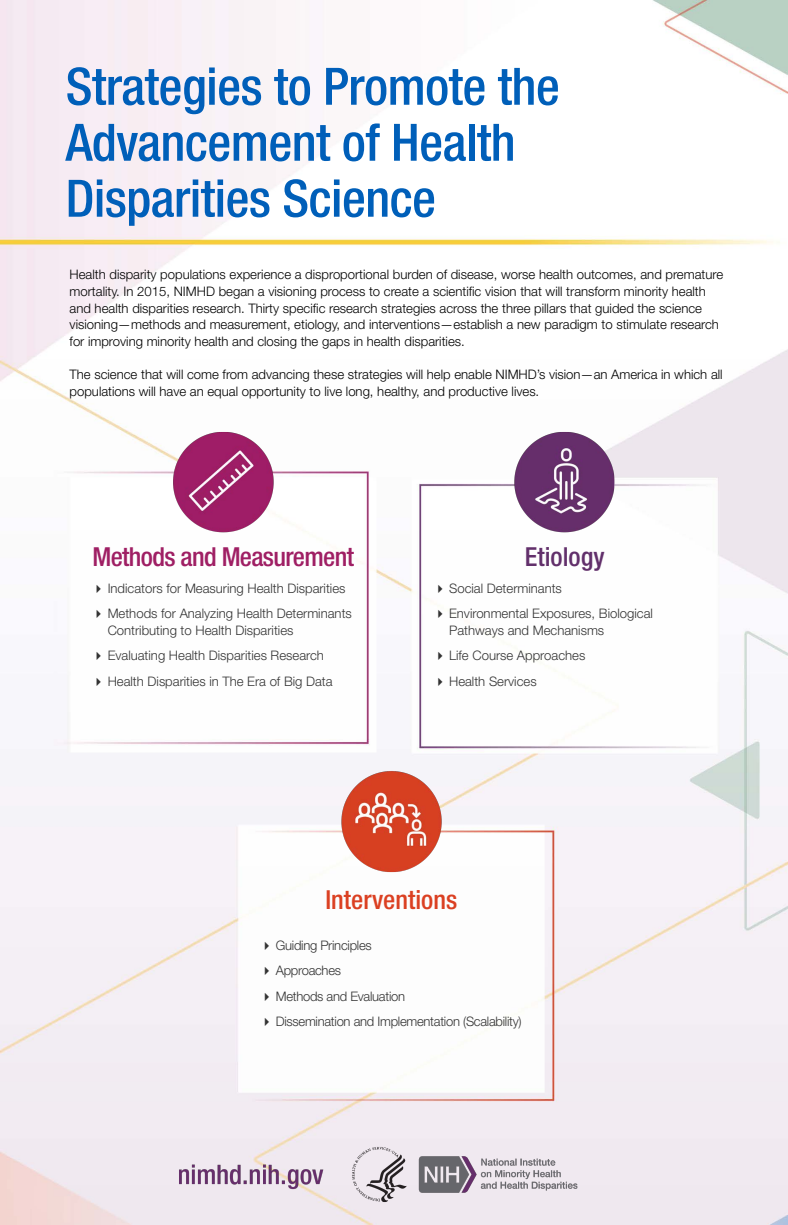
<style>
.page{position:relative;width:788px;height:1225px;background:#fff}
.page>*{position:absolute;margin:0;border:0;box-sizing:border-box;transform-origin:0 0}
.t1{font:500 condensed 51.62px/56px "Helvetica Neue LT Std";letter-spacing:-.01em;color:#005fb9}
.t2{font:500 condensed 26.25px "Helvetica Neue LT Std";letter-spacing:-.025em;color:#9f1f64}
.t3{font:500 condensed 26.25px "Helvetica Neue LT Std";color:#db4022}
.t4{font:500 condensed 26.25px "Helvetica Neue LT Std";color:#62306b}
.t5{font:300 13.12px/16.6px "Helvetica Neue LT Std";color:#000}
.t6{font:300 13.12px "Helvetica Neue LT Std";color:#333}
.t7{font:300 13.12px "Helvetica Neue LT Std";letter-spacing:-.02em;color:#333}
</style>
<div class="page">
<img style="left:0;top:0;width:788px;height:1225px">
<img style="left:166px;top:427px;width:112px;height:111px">
<img style="left:509px;top:427px;width:110px;height:111px">
<img style="left:338px;top:767px;width:108px;height:108px">
<img style="left:170px;top:1138px;width:419px;height:73px">
<svg style="left:97px;top:585px;width:4px;height:8px"></svg>
<svg style="left:438px;top:585px;width:4px;height:8px"></svg>
<svg style="left:97px;top:610px;width:4px;height:8px"></svg>
<svg style="left:438px;top:610px;width:4px;height:8px"></svg>
<svg style="left:97px;top:652px;width:4px;height:8px"></svg>
<svg style="left:438px;top:652px;width:4px;height:8px"></svg>
<svg style="left:97px;top:677px;width:4px;height:9px"></svg>
<svg style="left:438px;top:677px;width:4px;height:9px"></svg>
<svg style="left:265px;top:942px;width:4px;height:8px"></svg>
<svg style="left:265px;top:967px;width:4px;height:8px"></svg>
<svg style="left:265px;top:993px;width:4px;height:8px"></svg>
<svg style="left:265px;top:1018px;width:4px;height:8px"></svg>
<h1 class="t1" style="left:66px;top:58px;width:495px">Strategies to Promote the<br>Advancement of Health<br>Disparities Science</h1>
<p class="t5" style="left:70px;top:266px;width:655px">Health disparity populations experience a disproportional burden of disease, worse health outcomes, and premature mortality. In 2015, NIMHD began a visioning process to create a scientific vision that will transform minority health and health disparities research. Thirty specific research strategies across the three pillars that guided the science visioning—methods and measurement, etiology, and interventions—establish a new paradigm to stimulate research for improving minority health and closing the gaps in health disparities.</p>
<p class="t5" style="left:70px;top:366px;width:654px">The science that will come from advancing these strategies will help enable NIMHD’s vision—an America in which all populations will have an equal opportunity to live long, healthy, and productive lives.</p>
<h2 class="t2" style="left:92px;top:541px;width:263px">Methods and Measurement</h2>
<h2 class="t4" style="left:524px;top:541px;width:81px">Etiology</h2>
<p class="t6" style="left:108px;top:580px;width:239px">Indicators for Measuring Health Disparities</p>
<p class="t6" style="left:449px;top:580px;width:114px">Social Determinants</p>
<p class="t6" style="left:108px;top:606px;width:246px">Methods for Analyzing Health Determinants</p>
<p class="t6" style="left:449px;top:606px;width:205px">Environmental Exposures, Biological</p>
<p class="t6" style="left:108px;top:622px;width:187px">Contributing to Health Disparities</p>
<p class="t6" style="left:449px;top:622px;width:157px">Pathways and Mechanisms</p>
<p class="t6" style="left:108px;top:647px;width:218px">Evaluating Health Disparities Research</p>
<p class="t6" style="left:449px;top:647px;width:138px">Life Course Approaches</p>
<p class="t6" style="left:108px;top:673px;width:226px">Health Disparities in The Era of Big Data</p>
<p class="t6" style="left:449px;top:673px;width:89px">Health Services</p>
<h2 class="t3" style="left:325px;top:884px;width:133px">Interventions</h2>
<p class="t7" style="left:276px;top:937px;width:97px">Guiding Principles</p>
<p class="t7" style="left:276px;top:963px;width:67px">Approaches</p>
<p class="t7" style="left:276px;top:988px;width:131px">Methods and Evaluation</p>
<p class="t7" style="left:276px;top:1014px;width:247px">Dissemination and Implementation (Scalability)</p>
</div>
